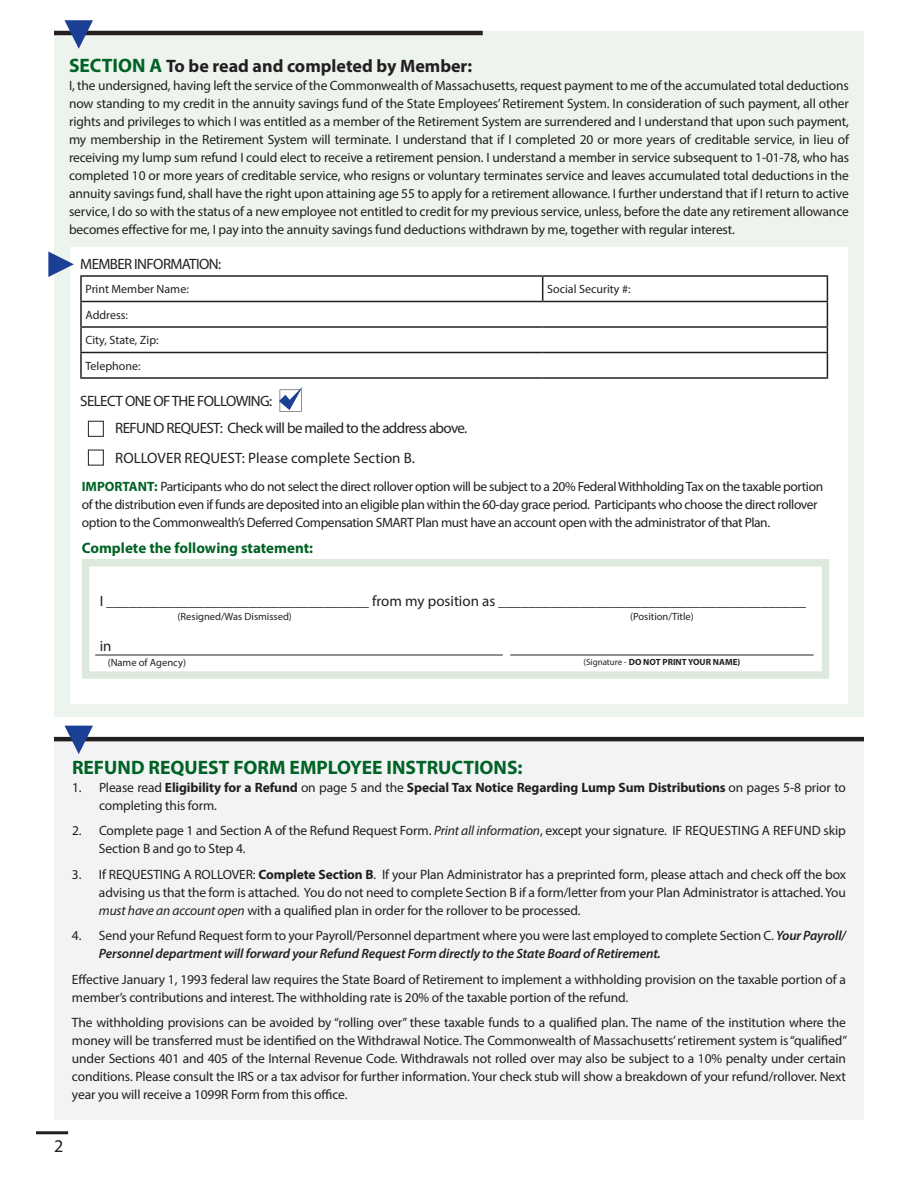
<style>
.page{position:relative;width:918px;height:1188px;background:#fff}
.page>*{position:absolute;margin:0;border:0;box-sizing:border-box;transform-origin:0 0}
.t1{font:700 19.5px "Myriad Pro";color:#006224}
.t2{font:700 18px "Myriad Pro";color:#231f20}
.t3{font:18px "Myriad Pro";color:#231f20}
.t4{font:15px "Myriad Pro";color:#231f20}
.t5{font:15px/26.8px "Myriad Pro";letter-spacing:-.04em;color:#231f20}
.t6{font:700 15px "Myriad Pro";color:#006224}
.t7{font:13.5px/18px "Myriad Pro";letter-spacing:-.015em;color:#231f20;text-align:justify}
.t8{font:700 13.5px/18px "Myriad Pro";letter-spacing:-.01em;color:#231f20}
.t9{font:12px/25.5px "Myriad Pro";color:#231f20}
.t10{font:10.5px "Myriad Pro";color:#231f20}
.t11{font:700 9px "Myriad Pro";color:#231f20}
.s1{font-size:19.5px;color:#006224}
.s2{font-weight:700;color:#006224}
.s3{font-weight:400}
.s4{font-style:italic}
.s5{font-weight:700}
.s6{font-weight:600;font-style:italic}
</style>
<div class="page">
<hr style="left:36px;top:1131px;width:32px;height:3px;background:#231f20">
<div style="left:54px;top:31px;width:810px;height:686px;background:#edf3ed"></div>
<hr style="left:54px;top:31px;width:429px;height:4px;background:#231f20">
<div style="left:70px;top:248px;width:777px;height:456px;background:#fff"></div>
<hr style="left:543px;top:275px;width:285px;height:2px;background:#231f20">
<hr style="left:80px;top:275px;width:463px;height:2px;background:#231f20">
<hr style="left:80px;top:277px;width:2px;height:24px;background:#231f20">
<svg style="left:542px;top:277px;width:1px;height:24px"></svg>
<hr style="left:80px;top:301px;width:463px;height:1px;background:#231f20">
<hr style="left:80px;top:302px;width:2px;height:24px;background:#231f20">
<hr style="left:543px;top:301px;width:285px;height:1px;background:#231f20">
<hr style="left:80px;top:326px;width:463px;height:2px;background:#231f20">
<hr style="left:80px;top:328px;width:2px;height:24px;background:#231f20">
<hr style="left:543px;top:326px;width:285px;height:2px;background:#231f20">
<hr style="left:80px;top:352px;width:463px;height:1px;background:#231f20">
<hr style="left:80px;top:353px;width:2px;height:24px;background:#231f20">
<hr style="left:543px;top:352px;width:285px;height:1px;background:#231f20">
<svg style="left:827px;top:277px;width:1px;height:100px"></svg>
<hr style="left:80px;top:377px;width:463px;height:2px;background:#231f20">
<hr style="left:543px;top:377px;width:285px;height:2px;background:#231f20">
<svg style="left:82px;top:559px;width:747px;height:120px"></svg>
<hr style="left:95px;top:655px;width:269px;height:1px;background:#231f20">
<hr style="left:372px;top:655px;width:131px;height:1px;background:#231f20">
<hr style="left:510px;top:655px;width:304px;height:1px;background:#231f20">
<svg style="left:48px;top:252px;width:26px;height:25px"></svg>
<svg style="left:64px;top:20px;width:29px;height:29px"></svg>
<svg style="left:87px;top:387px;width:216px;height:79px"></svg>
<div style="left:54px;top:737px;width:810px;height:383px;background:#f2f3f4"></div>
<hr style="left:54px;top:737px;width:810px;height:4px;background:#231f20">
<svg style="left:64px;top:726px;width:29px;height:28px"></svg>
<h2 class="t2" style="left:69px;top:54px;width:405px"><span class="s1">SECTION A</span> To be read and completed by Member:</h2>
<p class="t7" style="left:69px;top:76px;width:782px">I, the undersigned, having left the service of the Commonwealth of Massachusetts, request payment to me of the accumulated total deductions now standing to my credit in the annuity savings fund of the State Employees’ Retirement System. In consideration of such payment, all other rights and privileges to which I was entitled as a member of the Retirement System are surrendered and I understand that upon such payment, my membership in the Retirement System will terminate. I understand that if I completed 20 or more years of creditable service, in lieu of receiving my lump sum refund I could elect to receive a retirement pension. I understand a member in service subsequent to 1-01-78, who has completed 10 or more years of creditable service, who resigns or voluntary terminates service and leaves accumulated total deductions in the annuity savings fund, shall have the right upon attaining age 55 to apply for a retirement allowance. I further understand that if I return to active service, I do so with the status of a new employee not entitled to credit for my previous service, unless, before the date any retirement allowance becomes effective for me, I pay into the annuity savings fund deductions withdrawn by me, together with regular interest.</p>
<p class="t5" style="left:80px;top:251px;width:142px">MEMBER INFORMATION:</p>
<p class="t9" style="left:86px;top:276px;width:105px">Print Member Name:</p>
<p class="t9" style="left:547px;top:276px;width:85px">Social Security #:</p>
<p class="t9" style="left:86px;top:302px;width:75px">Address:<br>City, State, Zip:<br>Telephone:</p>
<p class="t5" style="left:115px;top:388px;width:354px;text-indent:-35px">SELECT ONE OF THE FOLLOWING:<br>REFUND REQUEST: Check will be mailed to the address above.</p>
<p class="t4" style="left:115px;top:449px;width:301px">ROLLOVER REQUEST: Please complete Section B.</p>
<p class="t7" style="left:82px;top:478px;width:743px;text-align:left"><span class="s2">IMPORTANT:</span> Participants who do not select the direct rollover option will be subject to a 20% Federal Withholding Tax on the taxable portion of the distribution even if funds are deposited into an eligible plan within the 60-day grace period. Participants who choose the direct rollover option to the Commonwealth’s Deferred Compensation SMART Plan must have an account open with the administrator of that Plan.</p>
<p class="t6" style="left:82px;top:538px;width:233px">Complete the following statement:</p>
<p class="t4" style="left:100px;top:592px;width:708px">I ___________________________________ from my position as _________________________________________</p>
<p class="t10" style="left:178px;top:610px;width:116px">(Resigned/Was Dismissed)</p>
<p class="t10" style="left:630px;top:610px;width:65px">(Position/Title)</p>
<p class="t5" style="left:100px;top:633px;width:13px">in</p>
<p class="t10" style="left:108px;top:656px;width:80px">(Name of Agency)</p>
<p class="t11" style="left:584px;top:656px;width:158px"><span class="s3">(Signature -</span> DO NOT PRINT YOUR NAME)</p>
<h1 class="t1" style="left:72px;top:755px;width:452px">REFUND REQUEST FORM EMPLOYEE INSTRUCTIONS:</h1>
<p class="t8" style="left:99px;top:778px;width:749px;text-indent:-27px"><span class="s3">1. Please read</span> Eligibility for a Refund <span class="s3">on page 5 and the</span> Special Tax Notice Regarding Lump Sum Distributions <span class="s3">on pages 5-8 prior to completing this form.</span></p>
<p class="t7" style="left:72px;top:822px;width:622px">2. Complete page 1 and Section A of the Refund Request Form. <span class="s4">Print all information</span>, except your signature. If requesting</p>
<p class="t7" style="left:762px;top:822px;width:20px">a refund</p>
<p class="t7" style="left:824px;top:822px;width:24px">skip</p>
<p class="t7" style="left:99px;top:840px;width:148px">Section B and go to Step 4.</p>
<p class="t7" style="left:99px;top:865px;width:749px;text-indent:-27px">3. If REQUESTING A ROLLOVER: <span class="s5">Complete Section B</span>. If your Plan Administrator has a preprinted form, please attach and check off the box advising us that the form is attached. You do not need to complete Section B if a form/letter from your Plan Administrator is attached. You <span class="s4">must have an account open</span> with a qualified plan in order for the rollover to be processed.</p>
<p class="t7" style="left:99px;top:927px;width:748px;text-indent:-27px">4. Send your Refund Request form to your Payroll/Personnel department where you were last employed to complete Section C. <span class="s6">Your Payroll/<br>Personnel department will forward your Refund Request Form directly to the State Board of Retirement.</span></p>
<p class="t7" style="left:72px;top:970px;width:776px">Effective January 1, 1993 federal law requires the State Board of Retirement to implement a withholding provision on the taxable portion of a member’s contributions and interest. The withholding rate is 20% of the taxable portion of the refund.</p>
<p class="t7" style="left:72px;top:1014px;width:777px">The withholding provisions can be avoided by “rolling over” these taxable funds to a qualified plan. The name of the institution where the money will be transferred must be identified on the Withdrawal Notice. The Commonwealth of Massachusetts’ retirement system is “qualified” under Sections 401 and 405 of the Internal Revenue Code. Withdrawals not rolled over may also be subject to a 10% penalty under certain conditions. Please consult the IRS or a tax advisor for further information. Your check stub will show a breakdown of your refund/rollover. Next year you will receive a 1099R Form from this office.</p>
<h2 class="t3" style="left:54px;top:1135px;width:11px">2</h2>
</div>
